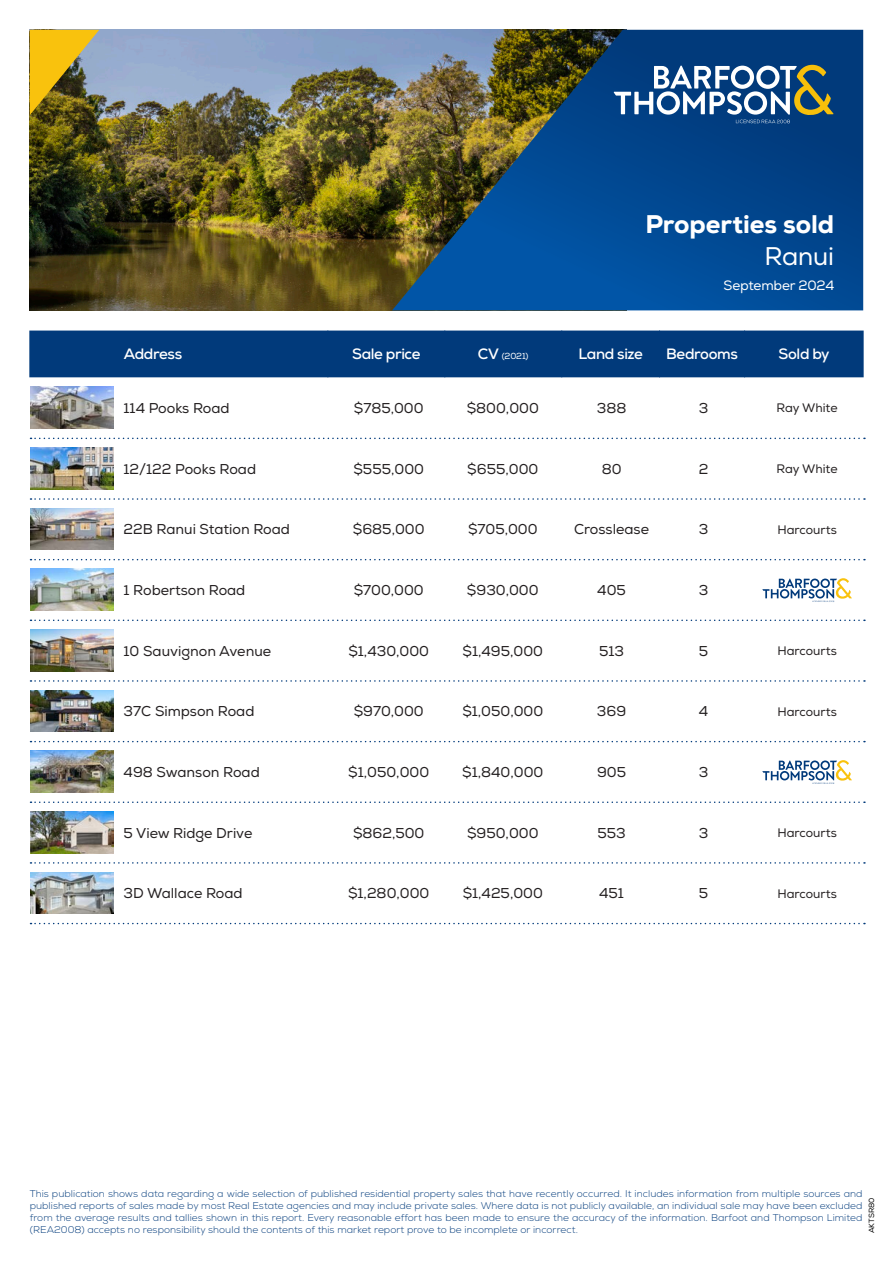
<style>
.page{position:relative;width:893px;height:1263px;background:#fff}
.page>*{position:absolute;margin:0;border:0;box-sizing:border-box;transform-origin:0 0}
.t1{font:800 25.5px "Nexa";color:#fff}
.t2{font:25.5px "Nexa";letter-spacing:-.01em;color:#fff}
.t3{font:700 15px "Nexa";letter-spacing:-.025em;color:#fff}
.t4{font:14.25px "Nexa";color:#231f20}
.t5{font:13.5px "Nexa";letter-spacing:-.015em;color:#fff}
.t6{font:12.3px "Nexa";color:#231f20}
.t7{font:300 9.75px/12px "Nexa";letter-spacing:.005em;color:#013a7b;text-align:justify}
.t8{font:8.7px "Nexa";color:#fff}
.t9{font:7.5px "Nexa";color:#000}
.s1{font-weight:700;font-size:15px}
</style>
<div class="page">
<img style="left:30px;top:30px;width:362px;height:280px">
<img style="left:30px;top:30px;width:69px;height:85px">
<img style="left:392px;top:30px;width:471px;height:280px">
<div style="left:29px;top:331px;width:835px;height:46px;background:#013a7b"></div>
<hr style="left:328px;top:331px;width:1px;height:46px;background:#013a7b">
<hr style="left:445px;top:331px;width:1px;height:46px;background:#013a7b">
<hr style="left:561px;top:331px;width:1px;height:46px;background:#013a7b">
<hr style="left:659px;top:331px;width:1px;height:46px;background:#013a7b">
<hr style="left:744px;top:331px;width:1px;height:46px;background:#013a7b">
<svg style="left:614px;top:65px;width:220px;height:58px"></svg>
<svg style="left:31px;top:438px;width:834px;height:1px"></svg>
<img style="left:31px;top:387px;width:82px;height:42px">
<svg style="left:31px;top:498px;width:834px;height:2px"></svg>
<img style="left:31px;top:448px;width:82px;height:41px">
<svg style="left:31px;top:559px;width:834px;height:1px"></svg>
<img style="left:31px;top:508px;width:82px;height:42px">
<svg style="left:762px;top:578px;width:90px;height:24px"></svg>
<svg style="left:31px;top:619px;width:834px;height:2px"></svg>
<img style="left:31px;top:569px;width:82px;height:42px">
<svg style="left:31px;top:680px;width:834px;height:2px"></svg>
<img style="left:31px;top:629px;width:82px;height:42px">
<svg style="left:31px;top:741px;width:834px;height:1px"></svg>
<img style="left:31px;top:690px;width:82px;height:42px">
<svg style="left:762px;top:760px;width:90px;height:24px"></svg>
<svg style="left:31px;top:801px;width:834px;height:2px"></svg>
<img style="left:31px;top:751px;width:82px;height:41px">
<svg style="left:31px;top:862px;width:834px;height:2px"></svg>
<img style="left:31px;top:811px;width:82px;height:42px">
<svg style="left:31px;top:923px;width:834px;height:1px"></svg>
<img style="left:31px;top:872px;width:82px;height:42px">
<h1 class="t1" style="left:645px;top:208px;width:190px">Properties sold</h1>
<h1 class="t2" style="left:764px;top:241px;width:71px">Ranui</h1>
<h3 class="t5" style="left:724px;top:277px;width:112px">September 2024</h3>
<h2 class="t3" style="left:124px;top:344px;width:60px">Address</h2>
<h2 class="t3" style="left:352px;top:344px;width:70px">Sale price</h2>
<p class="t8" style="left:478px;top:350px;width:52px"><span class="s1">CV</span> (2021)</p>
<h2 class="t3" style="left:578px;top:344px;width:66px">Land size</h2>
<h2 class="t3" style="left:666px;top:344px;width:73px">Bedrooms</h2>
<h2 class="t3" style="left:779px;top:344px;width:53px">Sold by</h2>
<p class="t4" style="left:124px;top:400px;width:107px">114 Pooks Road</p>
<p class="t4" style="left:354px;top:400px;width:71px">$785,000</p>
<p class="t4" style="left:467px;top:400px;width:74px">$800,000</p>
<p class="t4" style="left:597px;top:400px;width:31px">388</p>
<p class="t4" style="left:699px;top:400px;width:11px">3</p>
<p class="t6" style="left:776px;top:401px;width:63px">Ray White</p>
<p class="t4" style="left:124px;top:460px;width:134px">12/122 Pooks Road</p>
<p class="t4" style="left:353px;top:460px;width:72px">$555,000</p>
<p class="t4" style="left:467px;top:460px;width:73px">$655,000</p>
<p class="t4" style="left:602px;top:460px;width:21px">80</p>
<p class="t4" style="left:699px;top:460px;width:11px">2</p>
<p class="t6" style="left:776px;top:461px;width:63px">Ray White</p>
<p class="t4" style="left:124px;top:521px;width:168px">22B Ranui Station Road</p>
<p class="t4" style="left:353px;top:521px;width:73px">$685,000</p>
<p class="t4" style="left:468px;top:521px;width:71px">$705,000</p>
<p class="t4" style="left:574px;top:521px;width:77px">Crosslease</p>
<p class="t4" style="left:699px;top:521px;width:11px">3</p>
<p class="t6" style="left:777px;top:522px;width:61px">Harcourts</p>
<p class="t4" style="left:124px;top:582px;width:123px">1 Robertson Road</p>
<p class="t4" style="left:354px;top:582px;width:72px">$700,000</p>
<p class="t4" style="left:467px;top:582px;width:73px">$930,000</p>
<p class="t4" style="left:597px;top:582px;width:30px">405</p>
<p class="t4" style="left:699px;top:582px;width:11px">3</p>
<p class="t4" style="left:124px;top:642px;width:149px">10 Sauvignon Avenue</p>
<p class="t4" style="left:348px;top:642px;width:82px">$1,430,000</p>
<p class="t4" style="left:463px;top:642px;width:82px">$1,495,000</p>
<p class="t4" style="left:599px;top:642px;width:26px">513</p>
<p class="t4" style="left:699px;top:642px;width:11px">5</p>
<p class="t6" style="left:777px;top:643px;width:61px">Harcourts</p>
<p class="t4" style="left:124px;top:703px;width:132px">37C Simpson Road</p>
<p class="t4" style="left:354px;top:703px;width:72px">$970,000</p>
<p class="t4" style="left:462px;top:703px;width:82px">$1,050,000</p>
<p class="t4" style="left:597px;top:703px;width:31px">369</p>
<p class="t4" style="left:699px;top:703px;width:11px">4</p>
<p class="t6" style="left:777px;top:704px;width:61px">Harcourts</p>
<p class="t4" style="left:124px;top:764px;width:138px">498 Swanson Road</p>
<p class="t4" style="left:348px;top:764px;width:82px">$1,050,000</p>
<p class="t4" style="left:462px;top:764px;width:83px">$1,840,000</p>
<p class="t4" style="left:597px;top:764px;width:31px">905</p>
<p class="t4" style="left:699px;top:764px;width:11px">3</p>
<p class="t4" style="left:124px;top:824px;width:130px">5 View Ridge Drive</p>
<p class="t4" style="left:353px;top:824px;width:73px">$862,500</p>
<p class="t4" style="left:467px;top:824px;width:73px">$950,000</p>
<p class="t4" style="left:597px;top:824px;width:30px">553</p>
<p class="t4" style="left:699px;top:824px;width:11px">3</p>
<p class="t6" style="left:777px;top:825px;width:61px">Harcourts</p>
<p class="t4" style="left:124px;top:885px;width:120px">3D Wallace Road</p>
<p class="t4" style="left:348px;top:885px;width:83px">$1,280,000</p>
<p class="t4" style="left:463px;top:885px;width:82px">$1,425,000</p>
<p class="t4" style="left:599px;top:885px;width:26px">451</p>
<p class="t4" style="left:699px;top:885px;width:11px">5</p>
<p class="t6" style="left:777px;top:886px;width:61px">Harcourts</p>
<p class="t7" style="left:30px;top:1188px;width:834px">This publication shows data regarding a wide selection of published residential property sales that have recently occurred. It includes information from multiple sources and published reports of sales made by most Real Estate agencies and may include private sales. Where data is not publicly available, an individual sale may have been excluded from the average results and tallies shown in this report. Every reasonable effort has been made to ensure the accuracy of the information. Barfoot and Thompson Limited (REA2008) accepts no responsibility should the contents of this market report prove to be incomplete or incorrect.</p>
<p class="t9" style="left:867px;top:1233px;width:37px;rotate:-90deg">AKTSR80</p>
</div>
